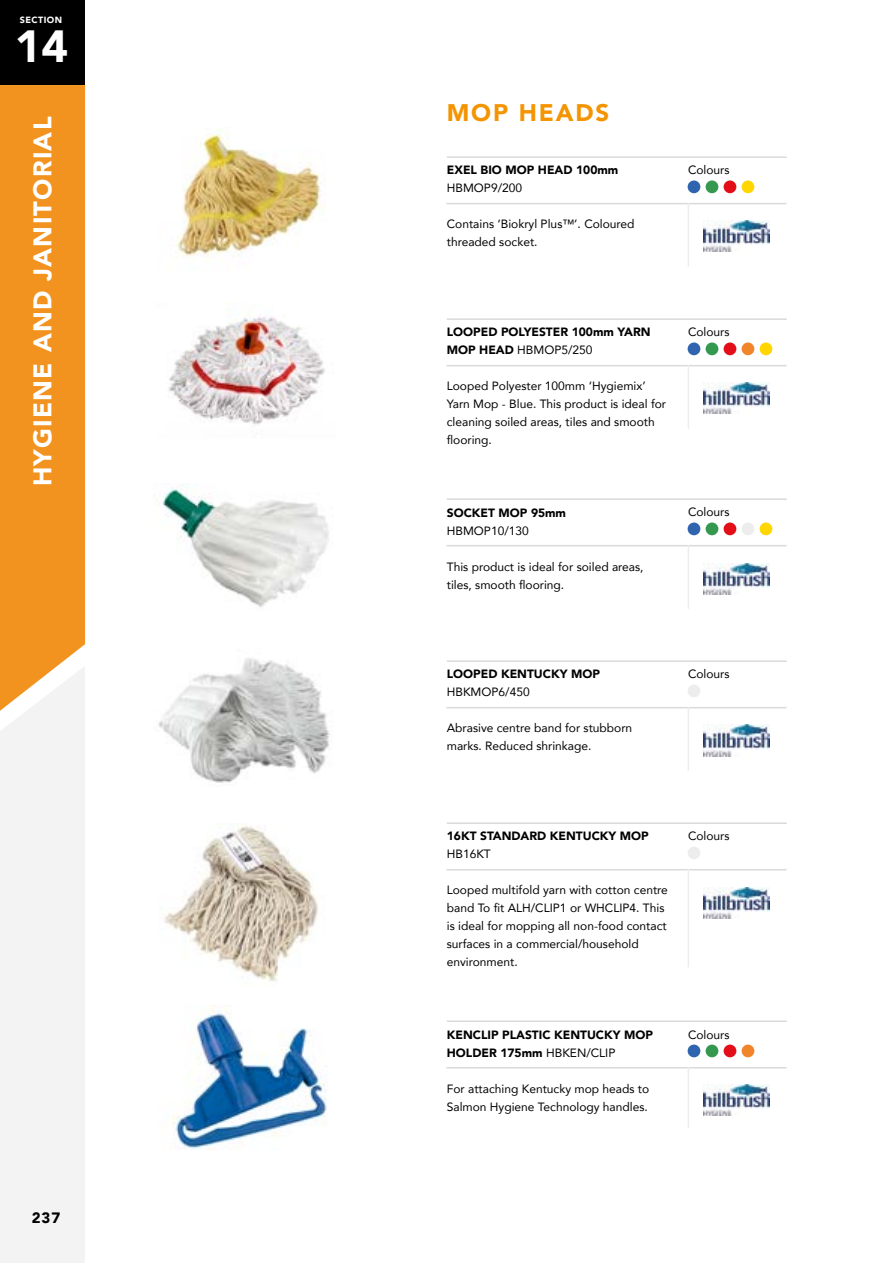
<style>
.page{position:relative;width:893px;height:1263px;background:#fff}
.page>*{position:absolute;margin:0;border:0;box-sizing:border-box;transform-origin:0 0}
.t1{font:900 45px "Avenir";color:#fff}
.t2{font:900 25.5px "Avenir";letter-spacing:.05em;color:#fff}
.t3{font:900 24px "Avenir";letter-spacing:.075em;color:#f49400}
.t4{font:900 15px "Avenir";color:#000}
.t5{font:12px/18px "Avenir";color:#000}
.t6{font:900 12px/18px "Avenir";color:#000}
.t7{font:900 9px "Avenir";letter-spacing:.05em;color:#fff}
.s1{font-weight:400}
</style>
<div class="page">
<div style="left:0;top:85px;width:85px;height:581px;background:#f2931f"></div>
<div style="left:0;top:0;width:85px;height:85px;background:#000"></div>
<div style="left:0;top:666px;width:85px;height:597px;background:#f3f3f3"></div>
<hr style="left:446px;top:203px;width:340px;height:1px;background:#dadada">
<hr style="left:447px;top:156px;width:340px;height:2px;background:#dadada">
<hr style="left:688px;top:203px;width:1px;height:64px;background:#ededed">
<div style="left:688px;top:180px;width:12px;height:13px;background:#3064ae;border-radius:50%"></div>
<div style="left:706px;top:180px;width:12px;height:13px;background:#34984f;border-radius:50%"></div>
<div style="left:724px;top:180px;width:12px;height:13px;background:#e30f18;border-radius:50%"></div>
<div style="left:742px;top:180px;width:12px;height:13px;background:#ffd600;border-radius:50%"></div>
<hr style="left:446px;top:365px;width:340px;height:1px;background:#dadada">
<hr style="left:447px;top:318px;width:340px;height:2px;background:#dadada">
<hr style="left:688px;top:365px;width:1px;height:64px;background:#ededed">
<div style="left:688px;top:342px;width:12px;height:13px;background:#3064ae;border-radius:50%"></div>
<div style="left:706px;top:342px;width:12px;height:13px;background:#34984f;border-radius:50%"></div>
<div style="left:724px;top:342px;width:12px;height:13px;background:#e30f18;border-radius:50%"></div>
<div style="left:742px;top:342px;width:12px;height:13px;background:#f0852b;border-radius:50%"></div>
<div style="left:760px;top:342px;width:12px;height:13px;background:#ffd600;border-radius:50%"></div>
<hr style="left:446px;top:545px;width:340px;height:1px;background:#dadada">
<hr style="left:447px;top:498px;width:340px;height:2px;background:#dadada">
<hr style="left:688px;top:545px;width:1px;height:64px;background:#ededed">
<div style="left:688px;top:522px;width:12px;height:13px;background:#3064ae;border-radius:50%"></div>
<div style="left:706px;top:522px;width:12px;height:13px;background:#34984f;border-radius:50%"></div>
<div style="left:724px;top:522px;width:12px;height:13px;background:#e30f18;border-radius:50%"></div>
<div style="left:742px;top:522px;width:12px;height:13px;background:#ededed;border-radius:50%"></div>
<div style="left:760px;top:522px;width:12px;height:13px;background:#ffd600;border-radius:50%"></div>
<hr style="left:446px;top:707px;width:340px;height:1px;background:#dadada">
<hr style="left:447px;top:660px;width:340px;height:2px;background:#dadada">
<hr style="left:688px;top:707px;width:1px;height:64px;background:#ededed">
<div style="left:688px;top:684px;width:12px;height:13px;background:#ededed;border-radius:50%"></div>
<hr style="left:446px;top:869px;width:340px;height:1px;background:#dadada">
<hr style="left:447px;top:822px;width:340px;height:2px;background:#dadada">
<hr style="left:688px;top:869px;width:1px;height:98px;background:#ededed">
<div style="left:688px;top:846px;width:12px;height:13px;background:#ededed;border-radius:50%"></div>
<hr style="left:446px;top:1067px;width:340px;height:1px;background:#dadada">
<hr style="left:447px;top:1020px;width:340px;height:2px;background:#dadada">
<hr style="left:688px;top:1067px;width:1px;height:60px;background:#ededed">
<div style="left:688px;top:1044px;width:12px;height:13px;background:#3064ae;border-radius:50%"></div>
<div style="left:706px;top:1044px;width:12px;height:13px;background:#34984f;border-radius:50%"></div>
<div style="left:724px;top:1044px;width:12px;height:13px;background:#e30f18;border-radius:50%"></div>
<div style="left:742px;top:1044px;width:12px;height:13px;background:#f0852b;border-radius:50%"></div>
<img style="left:176px;top:129px;width:149px;height:132px">
<img style="left:168px;top:303px;width:157px;height:122px">
<img style="left:154px;top:483px;width:175px;height:124px">
<img style="left:158px;top:658px;width:172px;height:125px">
<img style="left:164px;top:823px;width:155px;height:159px">
<img style="left:172px;top:1006px;width:155px;height:144px">
<img style="left:703px;top:220px;width:66px;height:32px">
<img style="left:703px;top:382px;width:66px;height:32px">
<img style="left:703px;top:563px;width:66px;height:31px">
<img style="left:703px;top:725px;width:66px;height:31px">
<img style="left:703px;top:887px;width:66px;height:31px">
<img style="left:703px;top:1085px;width:66px;height:31px">
<p class="t7" style="left:20px;top:14px;width:44px">SECTION</p>
<h1 class="t1" style="left:15px;top:17px;width:55px">14</h1>
<h2 class="t2" style="left:26px;top:486px;width:371px;rotate:-90deg">HYGIENE AND JANITORIAL</h2>
<p class="t4" style="left:32px;top:1208px;width:30px">237</p>
<h3 class="t3" style="left:447px;top:97px;width:164px">MOP HEADS</h3>
<p class="t6" style="left:447px;top:162px;width:173px">EXEL BIO MOP HEAD 100mm</p>
<p class="t5" style="left:447px;top:180px;width:77px">HBMOP9/200</p>
<p class="t5" style="left:447px;top:216px;width:189px">Contains ‘Biokryl Plus™’. Coloured threaded socket.</p>
<p class="t5" style="left:688px;top:162px;width:43px">Colours</p>
<p class="t6" style="left:447px;top:324px;width:205px">LOOPED POLYESTER 100mm YARN<br>MOP HEAD <span class="s1">HBMOP5/250</span></p>
<p class="t5" style="left:447px;top:378px;width:221px">Looped Polyester 100mm ‘Hygiemix’<br>Yarn Mop - Blue. This product is ideal for cleaning soiled areas, tiles and smooth flooring.</p>
<p class="t5" style="left:688px;top:324px;width:43px">Colours</p>
<p class="t6" style="left:447px;top:504px;width:121px">SOCKET MOP 95mm</p>
<p class="t5" style="left:447px;top:522px;width:84px">HBMOP10/130</p>
<p class="t5" style="left:447px;top:558px;width:198px">This product is ideal for soiled areas, tiles, smooth flooring.</p>
<p class="t5" style="left:688px;top:504px;width:43px">Colours</p>
<p class="t6" style="left:447px;top:666px;width:155px">LOOPED KENTUCKY MOP</p>
<p class="t5" style="left:447px;top:684px;width:84px">HBKMOP6/450</p>
<p class="t5" style="left:447px;top:720px;width:187px">Abrasive centre band for stubborn marks. Reduced shrinkage.</p>
<p class="t5" style="left:688px;top:666px;width:43px">Colours</p>
<p class="t6" style="left:447px;top:828px;width:203px">16KT STANDARD KENTUCKY MOP</p>
<p class="t5" style="left:447px;top:846px;width:46px">HB16KT</p>
<p class="t5" style="left:447px;top:882px;width:223px">Looped multifold yarn with cotton centre band To fit ALH/CLIP1 or WHCLIP4. This is ideal for mopping all non-food contact surfaces in a commercial/household environment.</p>
<p class="t5" style="left:688px;top:828px;width:43px">Colours</p>
<p class="t6" style="left:447px;top:1026px;width:208px">KENCLIP PLASTIC KENTUCKY MOP<br>HOLDER 175mm <span class="s1">HBKEN/CLIP</span></p>
<p class="t5" style="left:447px;top:1080px;width:204px">For attaching Kentucky mop heads to<br>Salmon Hygiene Technology handles.</p>
<p class="t5" style="left:688px;top:1026px;width:43px">Colours</p>
</div>
